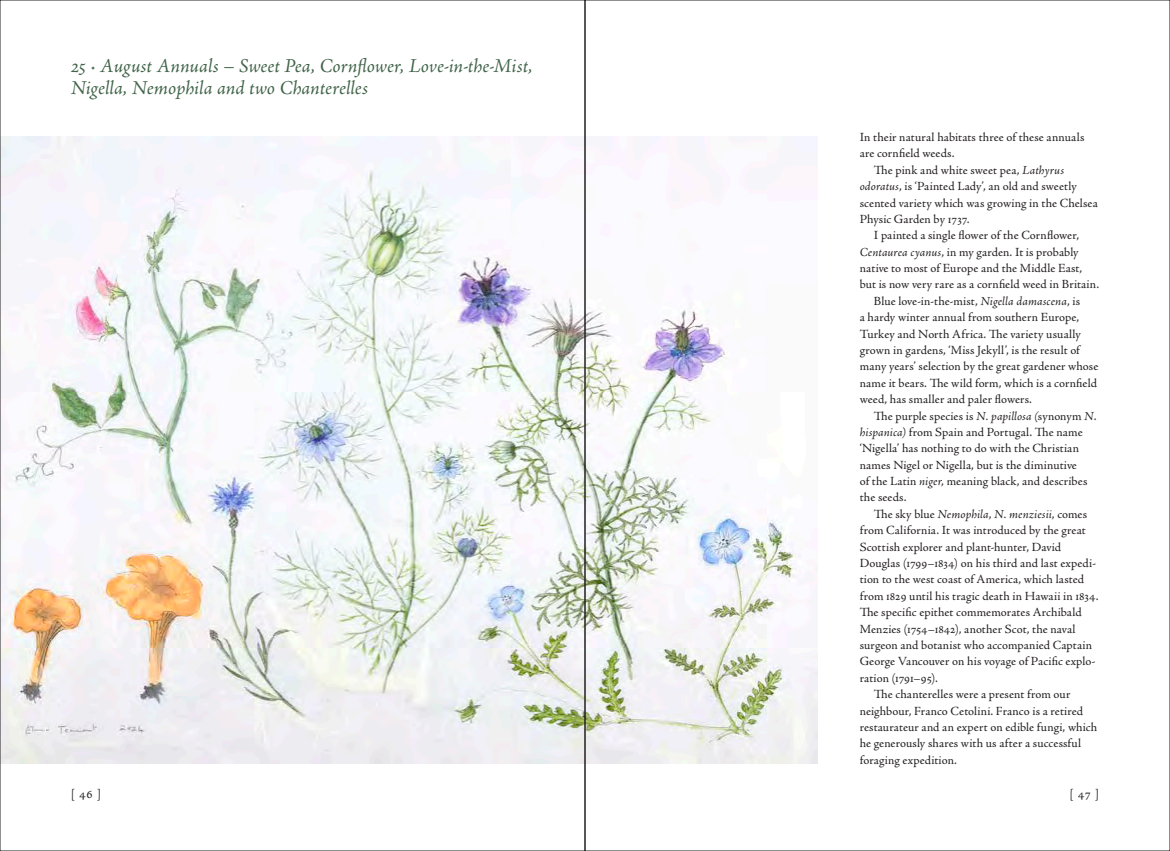
<style>
.page{position:relative;width:1170px;height:851px;background:#fff}
.page>*{position:absolute;margin:0;border:0;box-sizing:border-box;transform-origin:0 0}
.Cat_Title{font:italic 20px/22.5px "Adobe Jenson Pro";color:#416449}
.t1{font:13px "Adobe Jenson Pro";color:#231f20}
.Cat_Text{font:12.5px/16.4px "Adobe Jenson Pro";letter-spacing:.005em;color:#231f20}
.Cat_Text_flush{font:12.5px/16.4px "Adobe Jenson Pro";letter-spacing:.005em;color:#231f20}
.s1{font-style:italic}
</style>
<div class="page">
<img style="left:2px;top:136px;width:815px;height:627px">
<p class="Cat_Title" style="left:71px;top:56px;width:463px">25 · August Annuals – Sweet Pea, Cornflower, Love-in-the-Mist,<br>Nigella, Nemophila and two Chanterelles</p>
<p class="Cat_Text_flush" style="left:859px;top:129px;width:226px">In their natural habitats three of these annuals are cornfield weeds.</p>
<p class="Cat_Text" style="left:859px;top:162px;width:239px;text-indent:14px">The pink and white sweet pea, <span class="s1">Lathyrus odoratus</span>, is ‘Painted Lady’, an old and sweetly scented variety which was growing in the Chelsea Physic Garden by 1737.</p>
<p class="Cat_Text" style="left:859px;top:227px;width:241px;text-indent:14px">I painted a single flower of the Cornflower, <span class="s1">Centaurea cyanus</span>, in my garden. It is probably native to most of Europe and the Middle East, but is now very rare as a cornfield weed in Britain.</p>
<p class="Cat_Text" style="left:859px;top:293px;width:240px;text-indent:14px">Blue love-in-the-mist, <span class="s1">Nigella damascena</span>, is<br>a hardy winter annual from southern Europe, Turkey and North Africa. The variety usually grown in gardens, ‘Miss Jekyll’, is the result of many years’ selection by the great gardener whose name it bears. The wild form, which is a cornfield weed, has smaller and paler flowers.</p>
<p class="Cat_Text" style="left:859px;top:407px;width:238px;text-indent:14px">The purple species is <span class="s1">N. papillosa (</span>synonym <span class="s1">N</span>. <span class="s1">hispanica)</span> from Spain and Portugal. The name ‘Nigella’ has nothing to do with the Christian names Nigel or Nigella, but is the diminutive<br>of the Latin <span class="s1">niger</span>, meaning black, and describes the seeds.</p>
<p class="Cat_Text" style="left:859px;top:506px;width:240px;text-indent:14px">The sky blue <span class="s1">Nemophila</span>, <span class="s1">N. menziesii</span>, comes from California. It was introduced by the great Scottish explorer and plant-hunter, David Douglas (1799–1834) on his third and last expedi&shy;tion to the west coast of America, which lasted from 1829 until his tragic death in Hawaii in 1834.<br>The specific epithet commemorates Archibald Menzies (1754–1842), another Scot, the naval surgeon and botanist who accompanied Captain George Vancouver on his voyage of Pacific explo&shy;ration (1791–95).</p>
<p class="Cat_Text" style="left:859px;top:686px;width:239px;text-indent:14px">The chanterelles were a present from our neighbour, Franco Cetolini. Franco is a retired restaurateur and an expert on edible fungi, which he generously shares with us after a successful foraging expedition.</p>
<p class="t1" style="left:71px;top:786px;width:32px">[ 46 ]</p>
<p class="t1" style="left:1069px;top:786px;width:31px">[ 47 ]</p>
</div>
